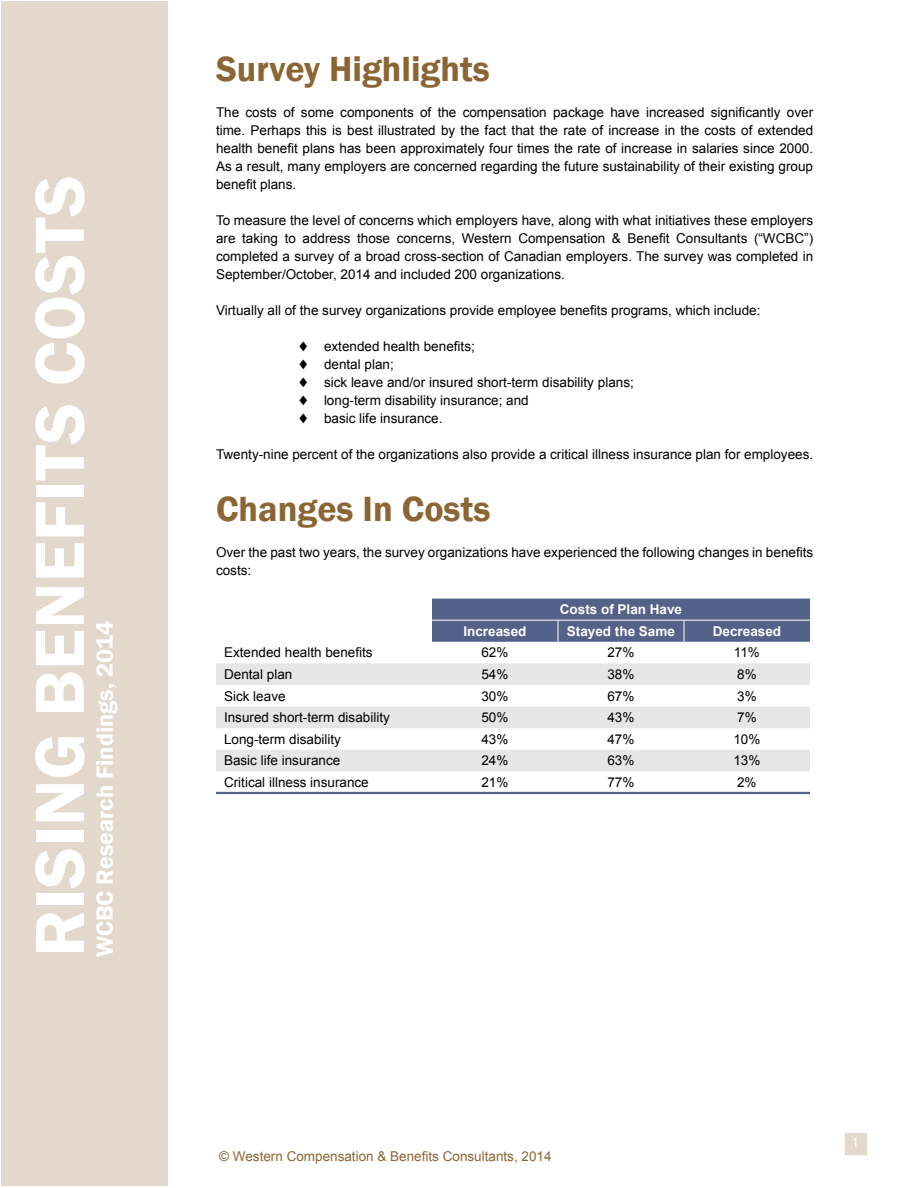
<style>
.page{position:relative;width:918px;height:1188px;background:#fff}
.page>*{position:absolute;margin:0;border:0;box-sizing:border-box;transform-origin:0 0}
.t1{font:600 72px "Franklin Gothic";color:#fff}
.t2{font:600 36px "Franklin Gothic";color:#8b6533}
.t3{font:600 24px "Franklin Gothic";color:#fff}
.t4{font:13.5px/18px "Arial";color:#000;text-align:justify}
.t5{font:700 13.5px "Arial";color:#fff}
.t6{font:13.5px "Arial";color:#8b6533}
.t7{font:13.5px "Arial";color:#fff}
</style>
<div class="page">
<div style="left:2px;top:2px;width:166px;height:1184px;background:#e2d8cc"></div>
<div style="left:845px;top:1133px;width:22px;height:22px;background:#e2d8cc"></div>
<svg style="left:216px;top:663px;width:594px;height:108px;fill:#e6e6e6"></svg>
<div style="left:432px;top:599px;width:378px;height:43px;background:#546289"></div>
<hr style="left:432px;top:620px;width:126px;height:1px;background:#fff">
<hr style="left:558px;top:620px;width:126px;height:1px;background:#fff">
<hr style="left:684px;top:620px;width:126px;height:1px;background:#fff">
<hr style="left:216px;top:792px;width:216px;height:2px;background:#546289">
<hr style="left:432px;top:792px;width:126px;height:2px;background:#546289">
<hr style="left:558px;top:792px;width:126px;height:2px;background:#546289">
<hr style="left:684px;top:792px;width:126px;height:2px;background:#546289">
<h1 class="t1" style="left:15px;top:957px;width:783px;rotate:-90deg">RISING BENEFITS COSTS</h1>
<h3 class="t3" style="left:90px;top:957px;width:337px;rotate:-90deg">WCBC Research Findings, 2014</h3>
<h2 class="t2" style="left:216px;top:47px;width:275px">Survey Highlights</h2>
<p class="t4" style="left:216px;top:104px;width:599px">The costs of some components of the compensation package have increased significantly over time. Perhaps this is best illustrated by the fact that the rate of increase in the costs of extended health benefit plans has been approximately four times the rate of increase in salaries since 2000.<br>As a result, many employers are concerned regarding the future sustainability of their existing group benefit plans.</p>
<p class="t4" style="left:216px;top:212px;width:599px">To measure the level of concerns which employers have, along with what initiatives these employers are taking to address those concerns, Western Compensation &amp; Benefit Consultants (“WCBC”) completed a survey of a broad cross-section of Canadian employers. The survey was completed in September/October, 2014 and included 200 organizations.</p>
<p class="t4" style="left:216px;top:302px;width:546px">Virtually all of the survey organizations provide employee benefits programs, which include:</p>
<p class="t4" style="left:297px;top:338px;width:338px;text-align:left">♦ extended health benefits;<br>♦ dental plan;<br>♦ sick leave and/or insured short-term disability plans; ♦ long-term disability insurance; and<br>♦ basic life insurance.</p>
<p class="t4" style="left:216px;top:446px;width:599px">Twenty-nine percent of the organizations also provide a critical illness insurance plan for employees.</p>
<h2 class="t2" style="left:216px;top:486px;width:276px">Changes In Costs</h2>
<p class="t4" style="left:216px;top:543px;width:599px">Over the past two years, the survey organizations have experienced the following changes in benefits costs:</p>
<p class="t5" style="left:560px;top:600px;width:124px">Costs of Plan Have</p>
<p class="t5" style="left:463px;top:622px;width:65px">Increased</p>
<p class="t5" style="left:567px;top:622px;width:110px">Stayed the Same</p>
<p class="t5" style="left:713px;top:622px;width:70px">Decreased</p>
<p class="t4" style="left:224px;top:644px;width:150px">Extended health benefits</p>
<p class="t4" style="left:481px;top:644px;width:29px">62%</p>
<p class="t4" style="left:607px;top:644px;width:29px">27%</p>
<p class="t4" style="left:734px;top:644px;width:28px">11%</p>
<p class="t4" style="left:224px;top:665px;width:70px">Dental plan</p>
<p class="t4" style="left:481px;top:665px;width:29px">54%</p>
<p class="t4" style="left:607px;top:665px;width:29px">38%</p>
<p class="t4" style="left:737px;top:665px;width:21px">8%</p>
<p class="t4" style="left:224px;top:687px;width:63px">Sick leave</p>
<p class="t4" style="left:481px;top:687px;width:29px">30%</p>
<p class="t4" style="left:607px;top:687px;width:29px">67%</p>
<p class="t4" style="left:737px;top:687px;width:21px">3%</p>
<p class="t4" style="left:224px;top:709px;width:167px">Insured short-term disability</p>
<p class="t4" style="left:481px;top:709px;width:29px">50%</p>
<p class="t4" style="left:607px;top:709px;width:29px">43%</p>
<p class="t4" style="left:737px;top:709px;width:21px">7%</p>
<p class="t4" style="left:224px;top:730px;width:119px">Long-term disability</p>
<p class="t4" style="left:481px;top:730px;width:29px">43%</p>
<p class="t4" style="left:607px;top:730px;width:29px">47%</p>
<p class="t4" style="left:733px;top:730px;width:29px">10%</p>
<p class="t4" style="left:224px;top:752px;width:118px">Basic life insurance</p>
<p class="t4" style="left:481px;top:752px;width:29px">24%</p>
<p class="t4" style="left:607px;top:752px;width:29px">63%</p>
<p class="t4" style="left:733px;top:752px;width:29px">13%</p>
<p class="t4" style="left:224px;top:773px;width:146px">Critical illness insurance</p>
<p class="t4" style="left:481px;top:773px;width:29px">21%</p>
<p class="t4" style="left:607px;top:773px;width:29px">77%</p>
<p class="t4" style="left:737px;top:773px;width:21px">2%</p>
<p class="t6" style="left:219px;top:1147px;width:334px">© Western Compensation &amp; Benefits Consultants, 2014</p>
<p class="t7" style="left:851px;top:1134px;width:9px">1</p>
</div>
